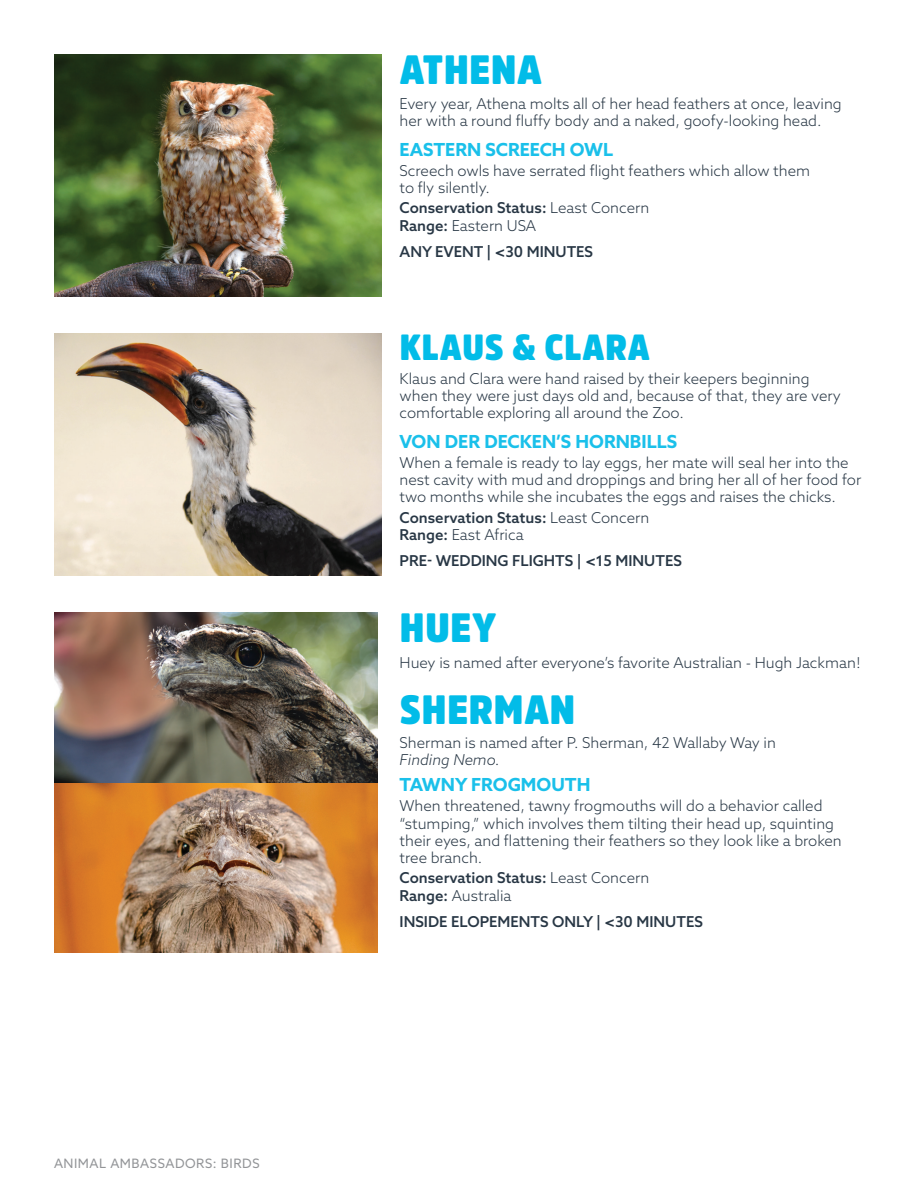
<style>
.page{position:relative;width:918px;height:1188px;background:#fff}
.page>*{position:absolute;margin:0;border:0;box-sizing:border-box;transform-origin:0 0}
.t1{font:900 40.5px "Amsi Pro Narw";letter-spacing:.02em;color:#02bce8}
.t2{font:900 36px "Amsi Pro Narw";letter-spacing:.02em;color:#02bce8}
.t3{font:700 18px "Azo Sans";color:#1ac0ea}
.t4{font:300 15px/17.2px "Azo Sans";color:#283745}
.t5{font:500 15px/17.2px "Azo Sans";color:#283745}
.t6{font:italic 300 15px "Azo Sans";color:#283745}
.t7{font:12.9px "Azo Sans";letter-spacing:.04em;color:#939598}
.s1{font-weight:300}
</style>
<div class="page">
<img style="left:54px;top:54px;width:328px;height:243px">
<img style="left:54px;top:333px;width:328px;height:243px">
<img style="left:54px;top:782px;width:324px;height:171px">
<img style="left:54px;top:612px;width:324px;height:170px">
<p class="t7" style="left:54px;top:1155px;width:207px">ANIMAL AMBASSADORS: BIRDS</p>
<h1 class="t1" style="left:400px;top:42px;width:144px">ATHENA</h1>
<p class="t4" style="left:400px;top:95px;width:444px">Every year, Athena molts all of her head feathers at once, leaving her with a round fluffy body and a naked, goofy-looking head.</p>
<p class="t3" style="left:400px;top:137px;width:215px">EASTERN SCREECH OWL</p>
<p class="t4" style="left:400px;top:162px;width:412px">Screech owls have serrated flight feathers which allow them to fly silently.</p>
<p class="t5" style="left:400px;top:199px;width:251px">Conservation Status: <span class="s1">Least Concern<br></span>Range: <span class="s1">Eastern USA</span></p>
<p class="t5" style="left:400px;top:243px;width:195px">ANY EVENT | &lt;30 MINUTES</p>
<h2 class="t2" style="left:400px;top:322px;width:251px">KLAUS &amp; CLARA</h2>
<p class="t4" style="left:400px;top:369px;width:443px">Klaus and Clara were hand raised by their keepers beginning when they were just days old and, because of that, they are very comfortable exploring all around the Zoo.</p>
<p class="t3" style="left:400px;top:429px;width:279px">VON DER DECKEN’S HORNBILLS</p>
<p class="t4" style="left:400px;top:454px;width:463px">When a female is ready to lay eggs, her mate will seal her into the nest cavity with mud and droppings and bring her all of her food for two months while she incubates the eggs and raises the chicks.</p>
<p class="t5" style="left:400px;top:508px;width:251px">Conservation Status: <span class="s1">Least Concern<br></span>Range: <span class="s1">East Africa</span></p>
<p class="t5" style="left:400px;top:552px;width:284px">PRE- WEDDING FLIGHTS | &lt;15 MINUTES</p>
<h1 class="t1" style="left:400px;top:600px;width:98px">HUEY</h1>
<p class="t4" style="left:400px;top:654px;width:463px">Huey is named after everyone’s favorite Australian - Hugh Jackman!</p>
<h1 class="t1" style="left:400px;top:681px;width:177px">SHERMAN</h1>
<p class="t4" style="left:400px;top:734px;width:378px">Sherman is named after P. Sherman, 42 Wallaby Way in</p>
<p class="t6" style="left:400px;top:750px;width:102px">Finding Nemo.</p>
<p class="t3" style="left:400px;top:773px;width:192px">TAWNY FROGMOUTH</p>
<p class="t4" style="left:400px;top:797px;width:444px">When threatened, tawny frogmouths will do a behavior called “stumping,” which involves them tilting their head up, squinting their eyes, and flattening their feathers so they look like a broken tree branch.</p>
<p class="t5" style="left:400px;top:869px;width:251px">Conservation Status: <span class="s1">Least Concern<br></span>Range: <span class="s1">Australia</span></p>
<p class="t5" style="left:400px;top:913px;width:305px">INSIDE ELOPEMENTS ONLY | &lt;30 MINUTES</p>
</div>
